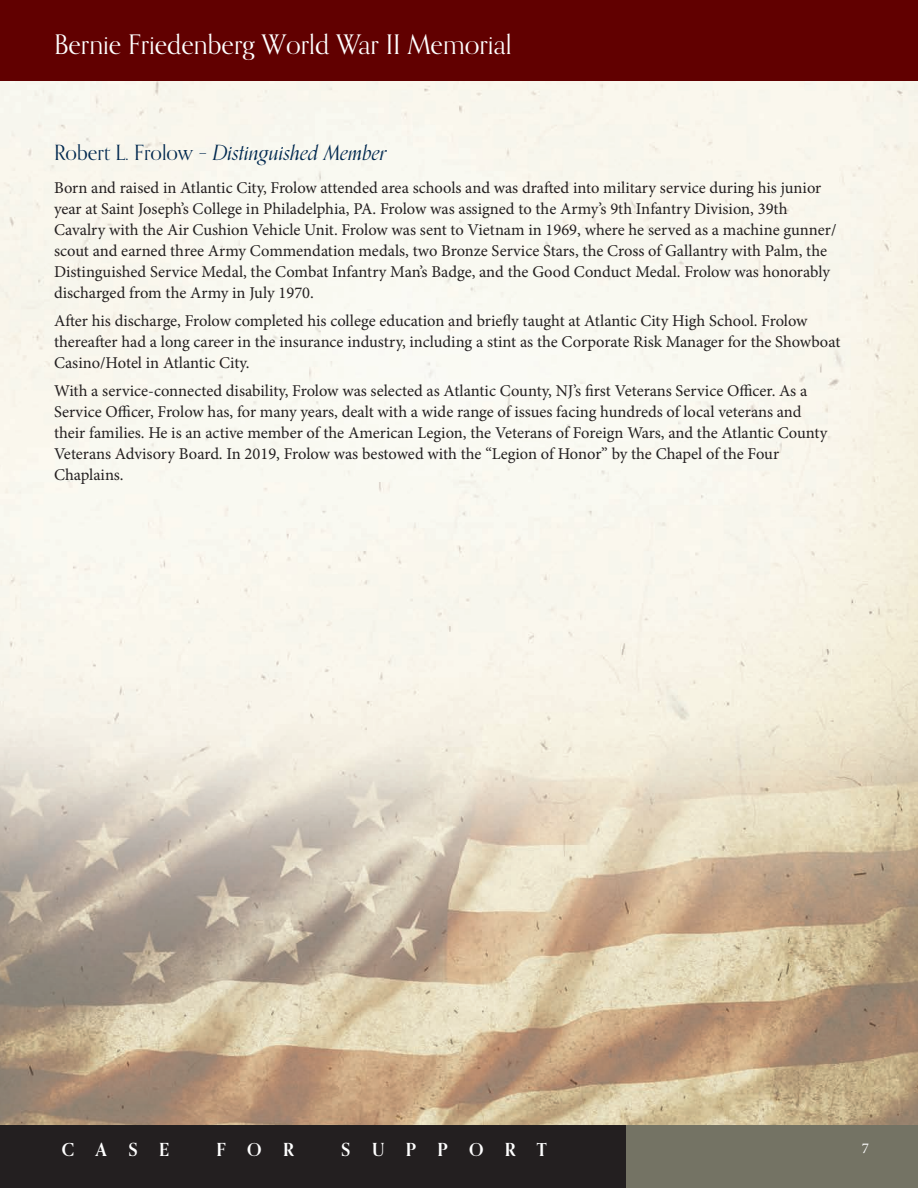
<style>
.page{position:relative;width:918px;height:1188px;background:#fff}
.page>*{position:absolute;margin:0;border:0;box-sizing:border-box;transform-origin:0 0}
.t1{font:27px "Orpheus Pro";color:#fff}
.t2{font:italic 21px "Orpheus Pro";color:#00284f}
.t3{font:700 18px "Orpheus Pro";letter-spacing:1.19em;color:#fff}
.t4{font:16.5px/21px "Minion Pro";color:#231f20}
.t5{font:15px "Minion Pro";color:#fff}
.s1{font-style:normal}
</style>
<div class="page">
<img style="left:0;top:81px;width:918px;height:1044px">
<div style="left:0;top:0;width:918px;height:81px;background:#610000"></div>
<div style="left:625px;top:1125px;width:293px;height:63px;background:#747364"></div>
<div style="left:0;top:1125px;width:625px;height:63px;background:#231f20"></div>
<h1 class="t1" style="left:54px;top:28px;width:459px">Bernie Friedenberg World War II Memorial</h1>
<p class="t2" style="left:54px;top:136px;width:334px"><span class="s1">Robert L. Frolow –</span> Distinguished Member</p>
<p class="t4" style="left:54px;top:178px;width:784px">Born and raised in Atlantic City, Frolow attended area schools and was drafted into military service during his junior year at Saint Joseph’s College in Philadelphia, PA. Frolow was assigned to the Army’s 9th Infantry Division, 39th Cavalry with the Air Cushion Vehicle Unit. Frolow was sent to Vietnam in 1969, where he served as a machine gunner/ scout and earned three Army Commendation medals, two Bronze Service Stars, the Cross of Gallantry with Palm, the Distinguished Service Medal, the Combat Infantry Man’s Badge, and the Good Conduct Medal. Frolow was honorably discharged from the Army in July 1970.</p>
<p class="t4" style="left:54px;top:311px;width:788px">After his discharge, Frolow completed his college education and briefly taught at Atlantic City High School. Frolow thereafter had a long career in the insurance industry, including a stint as the Corporate Risk Manager for the Showboat<br>Casino/Hotel in Atlantic City.</p>
<p class="t4" style="left:54px;top:380px;width:775px">With a service-connected disability, Frolow was selected as Atlantic County, NJ’s first Veterans Service Officer. As a Service Officer, Frolow has, for many years, dealt with a wide range of issues facing hundreds of local veterans and their families. He is an active member of the American Legion, the Veterans of Foreign Wars, and the Atlantic County Veterans Advisory Board. In 2019, Frolow was bestowed with the “Legion of Honor” by the Chapel of the Four Chaplains.</p>
<p class="t3" style="left:62px;top:1139px;width:109px">CASE</p>
<p class="t3" style="left:217px;top:1139px;width:79px">FOR</p>
<p class="t3" style="left:341px;top:1139px;width:207px">SUPPORT</p>
<p class="t5" style="left:862px;top:1139px;width:9px">7</p>
</div>
